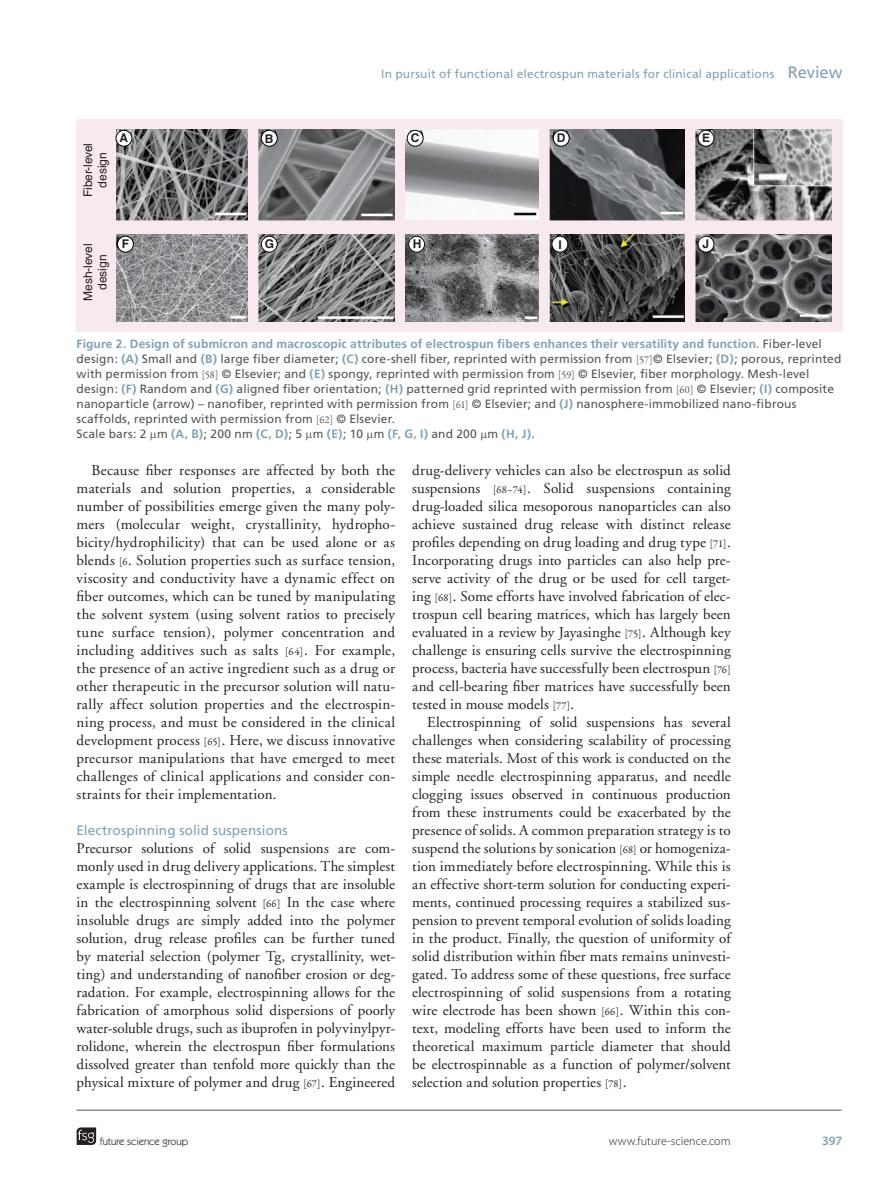
<style>
.page{position:relative;width:885px;height:1191px;background:#fff}
.page>*{position:absolute;margin:0;border:0;box-sizing:border-box;transform-origin:0 0}
.bodyindent{font:15px/18px "Adobe Garamond";letter-spacing:.005em;color:#231f20;text-align:justify}
.bodyfirst{font:15px/18px "Adobe Garamond";letter-spacing:.01em;color:#231f20;text-align:justify}
.crosshead3{font:13.5px "Frutiger";letter-spacing:.005em;color:#7ea1b7}
.t1{font:600 12.75px "Myriad Pro";color:#7ea1b7}
.figurecaption{font:12px/15px "Frutiger";letter-spacing:.01em;color:#52555a}
.t2{font:12px "Frutiger";letter-spacing:.01em;color:#7ea1b7}
.t3{font:12px/14.4px "Helvetica LT Std";color:#231f20;text-align:center}
.t4{font:300 12px "Myriad Pro";letter-spacing:.01em;color:#231f20}
.t5{font:700 12px "Helvetica LT Std";color:#231f20}
.t6{font:10.5px "Itc Kabel";color:#231f20}
.s1{font-size:16.5px}
.s2{font-weight:700;color:#7ea1b7}
.s3{font-family:"Garamond Premr Pro";font-size:10.5px}
</style>
<div class="page">
<img style="left:116px;top:129px;width:716px;height:193px">
<div style="left:77px;top:119px;width:765px;height:10px;background:#f8e9ef"></div>
<div style="left:77px;top:322px;width:765px;height:9px;background:#f8e9ef"></div>
<div style="left:77px;top:221px;width:765px;height:12px;background:#f8e9ef"></div>
<div style="left:77px;top:125px;width:39px;height:206px;background:#f8e9ef"></div>
<div style="left:832px;top:119px;width:10px;height:212px;background:#f8e9ef"></div>
<div style="left:248px;top:125px;width:10px;height:206px;background:#f8e9ef"></div>
<div style="left:395px;top:125px;width:10px;height:206px;background:#f8e9ef"></div>
<div style="left:539px;top:125px;width:10px;height:206px;background:#f8e9ef"></div>
<div style="left:685px;top:125px;width:10px;height:206px;background:#f8e9ef"></div>
<div style="left:116px;top:130px;width:16px;height:16px;background:#fff;border-radius:50%"></div>
<div style="left:116px;top:130px;width:16px;height:17px;border:1px solid #000;border-radius:50%"></div>
<div style="left:261px;top:130px;width:16px;height:16px;background:#fff;border-radius:50%"></div>
<div style="left:261px;top:130px;width:16px;height:17px;border:1px solid #000;border-radius:50%"></div>
<div style="left:407px;top:130px;width:16px;height:16px;background:#fff;border-radius:50%"></div>
<div style="left:407px;top:130px;width:16px;height:17px;border:1px solid #000;border-radius:50%"></div>
<div style="left:553px;top:130px;width:16px;height:16px;background:#fff;border-radius:50%"></div>
<div style="left:553px;top:130px;width:16px;height:17px;border:1px solid #000;border-radius:50%"></div>
<div style="left:698px;top:130px;width:16px;height:16px;background:#fff;border-radius:50%"></div>
<div style="left:697px;top:130px;width:17px;height:17px;border:1px solid #000;border-radius:50%"></div>
<div style="left:117px;top:236px;width:16px;height:16px;background:#fff;border-radius:50%"></div>
<div style="left:117px;top:236px;width:17px;height:16px;border:1px solid #000;border-radius:50%"></div>
<div style="left:261px;top:236px;width:16px;height:16px;background:#fff;border-radius:50%"></div>
<div style="left:261px;top:236px;width:16px;height:16px;border:1px solid #000;border-radius:50%"></div>
<div style="left:408px;top:236px;width:16px;height:16px;background:#fff;border-radius:50%"></div>
<div style="left:408px;top:236px;width:17px;height:16px;border:1px solid #000;border-radius:50%"></div>
<div style="left:552px;top:236px;width:15px;height:16px;background:#fff;border-radius:50%"></div>
<div style="left:551px;top:236px;width:17px;height:16px;border:1px solid #000;border-radius:50%"></div>
<div style="left:698px;top:236px;width:16px;height:16px;background:#fff;border-radius:50%"></div>
<div style="left:697px;top:236px;width:17px;height:16px;border:1px solid #000;border-radius:50%"></div>
<svg style="left:77px;top:1127px;width:19px;height:18px"></svg>
<hr style="left:77px;top:1109px;width:764px;height:1px;background:#52555a">
<p class="t2" style="left:381px;top:67px;width:462px">In pursuit of functional electrospun materials for clinical applications <span class="s1">Review</span></p>
<p class="t3" style="left:81px;top:197px;width:56px;rotate:-90deg">Fiber-level design</p>
<p class="t5" style="left:120px;top:130px;width:10px">A</p>
<p class="t5" style="left:265px;top:131px;width:10px">B</p>
<p class="t5" style="left:411px;top:131px;width:10px">C</p>
<p class="t5" style="left:557px;top:131px;width:10px">D</p>
<p class="t5" style="left:702px;top:131px;width:10px">E</p>
<p class="t3" style="left:81px;top:301px;width:59px;rotate:-90deg">Mesh-level design</p>
<p class="t5" style="left:122px;top:236px;width:9px">F</p>
<p class="t5" style="left:265px;top:236px;width:11px">G</p>
<p class="t5" style="left:413px;top:236px;width:10px">H</p>
<p class="t5" style="left:558px;top:238px;width:5px">I</p>
<p class="t5" style="left:702px;top:236px;width:8px">J</p>
<p class="figurecaption" style="left:77px;top:336px;width:766px"><span class="s2">Figure 2. Design of submicron and macroscopic attributes of electrospun fibers enhances their versatility and function.</span> Fiber-level design: <span class="s2">(A)</span> Small and <span class="s2">(B)</span> large fiber diameter; <span class="s2">(C)</span> core-shell fiber, reprinted with permission from <span class="s3">[57]</span>© Elsevier; <span class="s2">(D)</span>; porous, reprinted with permission from <span class="s3">[58]</span> © Elsevier; and <span class="s2">(E)</span> spongy, reprinted with permission from <span class="s3">[59]</span> © Elsevier, fiber morphology. Mesh-level design: <span class="s2">(F)</span> Random and <span class="s2">(G)</span> aligned fiber orientation; <span class="s2">(H)</span> patterned grid reprinted with permission from <span class="s3">[60]</span> © Elsevier; <span class="s2">(I)</span> composite nanoparticle (arrow) – nanofiber, reprinted with permission from <span class="s3">[61]</span> © Elsevier; and <span class="s2">(J)</span> nanosphere-immobilized nano-fibrous scaffolds, reprinted with permission from <span class="s3">[62]</span> © Elsevier.<br>Scale bars: 2 m <span class="s2">(A, B)</span>; 200 nm <span class="s2">(C, D)</span>; 5 m <span class="s2">(E)</span>; 10 m <span class="s2">(F, G, I)</span> and 200 m <span class="s2">(H, J)</span>.</p>
<p class="bodyindent" style="left:77px;top:461px;width:320px;text-indent:15px">Because fiber responses are affected by both the materials and solution properties, a considerable number of possibilities emerge given the many poly&shy;mers (molecular weight, crystallinity, hydropho&shy;bicity/hydrophilicity) that can be used alone or as blends <span class="s3">[6</span>. Solution properties such as surface tension, viscosity and conductivity have a dynamic effect on fiber outcomes, which can be tuned by manipulating the solvent system (using solvent ratios to precisely tune surface tension), polymer concentration and including additives such as salts <span class="s3">[64]</span>. For example, the presence of an active ingredient such as a drug or other therapeutic in the precursor solution will natu&shy;rally affect solution properties and the electrospin&shy;ning process, and must be considered in the clinical development process <span class="s3">[65]</span>. Here, we discuss innovative precursor manipulations that have emerged to meet challenges of clinical applications and consider con&shy;straints for their implementation.</p>
<p class="crosshead3" style="left:77px;top:822px;width:213px">Electrospinning solid suspensions</p>
<p class="bodyfirst" style="left:77px;top:839px;width:320px">Precursor solutions of solid suspensions are com&shy;monly used in drug delivery applications. The simplest example is electrospinning of drugs that are insoluble in the electrospinning solvent <span class="s3">[66]</span> In the case where insoluble drugs are simply added into the polymer solution, drug release profiles can be further tuned by material selection (polymer Tg, crystallinity, wet&shy;ting) and understanding of nanofiber erosion or deg&shy;radation. For example, electrospinning allows for the fabrication of amorphous solid dispersions of poorly water-soluble drugs, such as ibuprofen in polyvinylpyr&shy;rolidone, wherein the electrospun fiber formulations dissolved greater than tenfold more quickly than the physical mixture of polymer and drug <span class="s3">[67]</span>. Engineered</p>
<p class="bodyfirst" style="left:412px;top:461px;width:320px">drug-delivery vehicles can also be electrospun as solid suspensions <span class="s3">[68–74]</span>. Solid suspensions containing drug-loaded silica mesoporous nanoparticles can also achieve sustained drug release with distinct release profiles depending on drug loading and drug type <span class="s3">[71]</span>.<br>Incorporating drugs into particles can also help pre&shy;serve activity of the drug or be used for cell target&shy;ing <span class="s3">[68]</span>. Some efforts have involved fabrication of elec&shy;trospun cell bearing matrices, which has largely been evaluated in a review by Jayasinghe <span class="s3">[75]</span>. Although key challenge is ensuring cells survive the electrospinning process, bacteria have successfully been electrospun <span class="s3">[76] </span>and cell-bearing fiber matrices have successfully been tested in mouse models <span class="s3">[77]</span>.</p>
<p class="bodyindent" style="left:412px;top:713px;width:320px;text-indent:15px">Electrospinning of solid suspensions has several challenges when considering scalability of processing these materials. Most of this work is conducted on the simple needle electrospinning apparatus, and needle clogging issues observed in continuous production from these instruments could be exacerbated by the presence of solids. A common preparation strategy is to suspend the solutions by sonication <span class="s3">[68]</span> or homogeniza&shy;tion immediately before electrospinning. While this is an effective short-term solution for conducting experi&shy;ments, continued processing requires a stabilized sus&shy;pension to prevent temporal evolution of solids loading in the product. Finally, the question of uniformity of solid distribution within fiber mats remains uninvesti&shy;gated. To address some of these questions, free surface electrospinning of solid suspensions from a rotating wire electrode has been shown <span class="s3">[66]</span>. Within this con&shy;text, modeling efforts have been used to inform the theoretical maximum particle diameter that should be electrospinnable as a function of polymer/solvent selection and solution properties <span class="s3">[78]</span>.</p>
<p class="t6" style="left:100px;top:1135px;width:90px">future science group</p>
<p class="t4" style="left:608px;top:1134px;width:123px">www.future-science.com</p>
<p class="t1" style="left:822px;top:1132px;width:22px">397</p>
</div>
